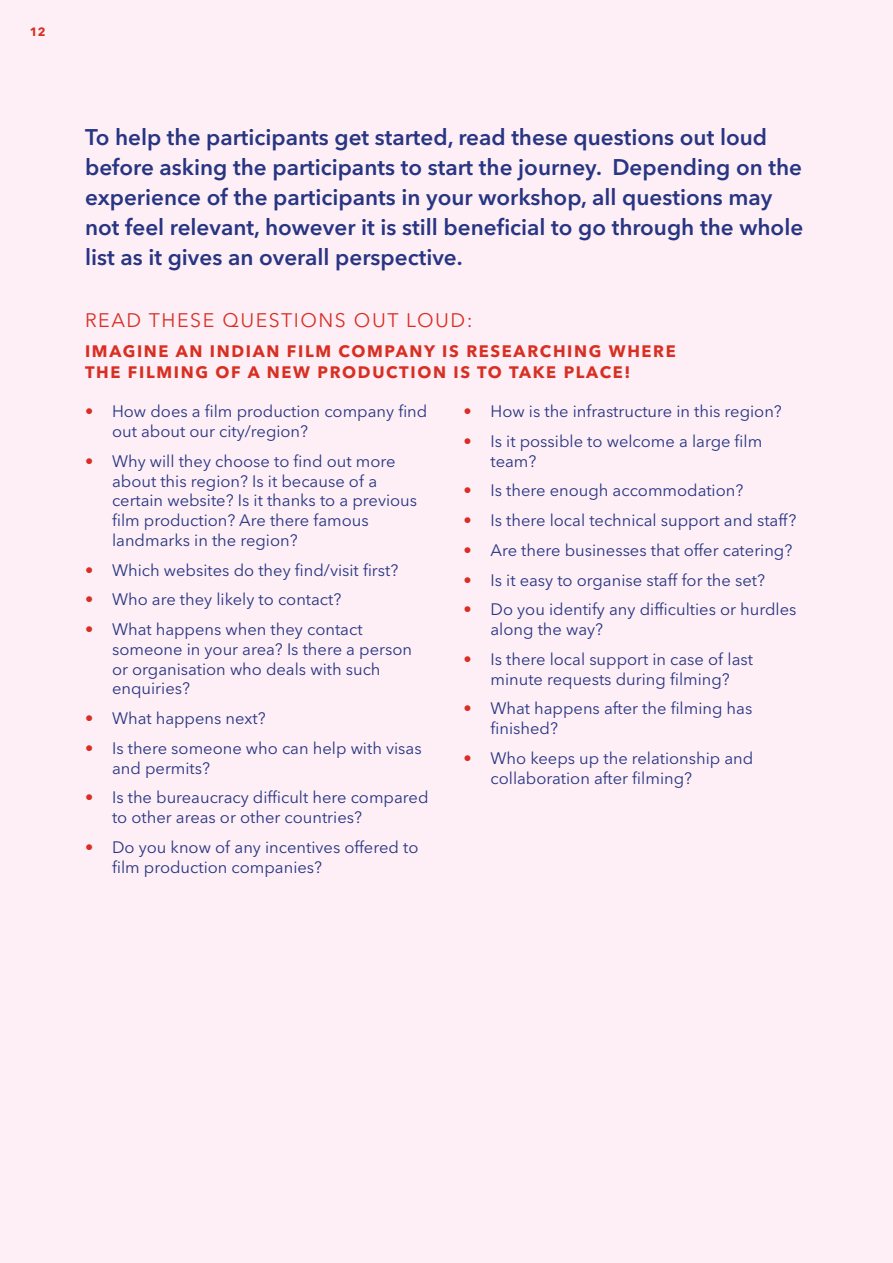
<style>
.page{position:relative;width:893px;height:1263px;background:#fdeff5}
.page>*{position:absolute;margin:0;border:0;box-sizing:border-box;transform-origin:0 0}
.Intro{font:600 22.5px/30px "Avenir Next LT Pro";color:#283583}
.H3{font:19.5px "Avenir Next LT Pro";letter-spacing:.08em;color:#d92e24}
.t1{font:16.5px/19.8px "Avenir Next LT Pro";color:#283583}
.H3-2{font:700 16.5px/21px "Avenir Next LT Pro";letter-spacing:.1em;color:#d82f23}
.t2{font:700 12px "Avenir Next LT Pro";color:#d92e24}
.s1{color:#d92e24}
</style>
<div class="page">
<p class="t2" style="left:30px;top:24px;width:17px">12</p>
<p class="Intro" style="left:85px;top:122px;width:720px">To help the participants get started, read these questions out loud before asking the participants to start the journey. Depending on the experience of the participants in your workshop, all questions may not feel relevant, however it is still beneficial to go through the whole list as it gives an overall perspective.</p>
<h3 class="H3" style="left:85px;top:308px;width:389px">READ THESE QUESTIONS OUT LOUD:</h3>
<h3 class="H3-2" style="left:85px;top:340px;width:592px"><span class="s1">IM</span>AGINE AN INDIAN FILM COMPANY IS RESEARCHING WHERE<br>THE FILMING OF A NEW PRODUCTION IS TO TAKE PLACE!</h3>
<p class="t1" style="left:112px;top:401px;width:317px;text-indent:-27px"><span class="s1">•</span> How does a film production company find out about our city/region?</p>
<p class="t1" style="left:112px;top:451px;width:307px;text-indent:-27px"><span class="s1">•</span> Why will they choose to find out more about this region? Is it because of a certain website? Is it thanks to a previous film production? Are there famous landmarks in the region?</p>
<p class="t1" style="left:85px;top:560px;width:315px"><span class="s1">•</span> Which websites do they find/visit first?</p>
<p class="t1" style="left:85px;top:590px;width:258px"><span class="s1">•</span> Who are they likely to contact?</p>
<p class="t1" style="left:112px;top:619px;width:301px;text-indent:-27px"><span class="s1">•</span> What happens when they contact someone in your area? Is there a person or organisation who deals with such enquiries?</p>
<p class="t1" style="left:85px;top:708px;width:182px"><span class="s1">•</span> What happens next?</p>
<p class="t1" style="left:112px;top:738px;width:311px;text-indent:-27px"><span class="s1">•</span> Is there someone who can help with visas and permits?</p>
<p class="t1" style="left:112px;top:788px;width:318px;text-indent:-27px"><span class="s1">•</span> Is the bureaucracy difficult here compared to other areas or other countries?</p>
<p class="t1" style="left:112px;top:837px;width:308px;text-indent:-27px"><span class="s1">•</span> Do you know of any incentives offered to film production companies?</p>
<p class="t1" style="left:463px;top:401px;width:320px"><span class="s1">•</span> How is the infrastructure in this region?</p>
<p class="t1" style="left:490px;top:431px;width:273px;text-indent:-27px"><span class="s1">•</span> Is it possible to welcome a large film team?</p>
<p class="t1" style="left:463px;top:481px;width:281px"><span class="s1">•</span> Is there enough accommodation?</p>
<p class="t1" style="left:463px;top:510px;width:335px"><span class="s1">•</span> Is there local technical support and staff?</p>
<p class="t1" style="left:463px;top:540px;width:330px"><span class="s1">•</span> Are there businesses that offer catering?</p>
<p class="t1" style="left:463px;top:570px;width:303px"><span class="s1">•</span> Is it easy to organise staff for the set?</p>
<p class="t1" style="left:490px;top:599px;width:308px;text-indent:-27px"><span class="s1">•</span> Do you identify any difficulties or hurdles along the way?</p>
<p class="t1" style="left:463px;top:649px;width:291px;text-align:center"><span class="s1">•</span> Is there local support in case of last minute requests during filming?</p>
<p class="t1" style="left:490px;top:698px;width:263px;text-indent:-27px"><span class="s1">•</span> What happens after the filming has finished?</p>
<p class="t1" style="left:490px;top:748px;width:264px;text-indent:-27px"><span class="s1">•</span> Who keeps up the relationship and collaboration after filming?</p>
</div>
